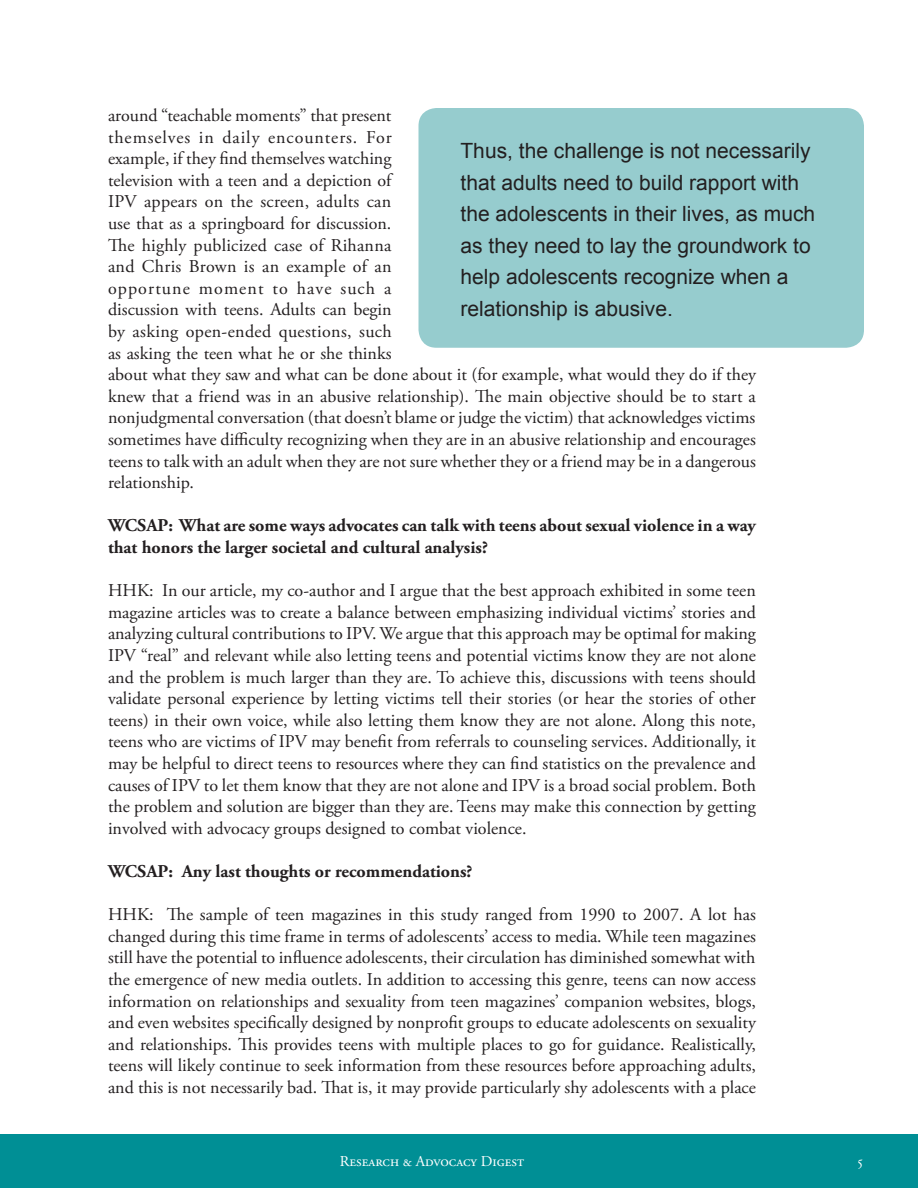
<style>
.page{position:relative;width:918px;height:1188px;background:#fff}
.page>*{position:absolute;margin:0;border:0;box-sizing:border-box;transform-origin:0 0}
.newpull{font:21px/31.5px "Arial";color:#231f20}
.newpull-2{font:18px/21.6px "Adobe Garamond Pro";color:#231f20;text-align:justify}
.newpull-3{font:700 18px/21.6px "Adobe Garamond Pro";color:#231f20}
.t1{font:15px "Adobe Garamond Pro";color:#fff}
</style>
<div class="page">
<div style="left:0;top:1134px;width:918px;height:54px;background:#008f95"></div>
<div style="left:418px;top:108px;width:446px;height:240px;background:#96ccce;border-radius:18px"></div>
<p class="newpull-2" style="left:108px;top:105px;width:650px;text-align:left">around “teachable moments” that present<br>themselves in daily encounters. For<br>example, if they find themselves watching<br>television with a teen and a depiction of<br>IPV appears on the screen, adults can<br>use that as a springboard for discussion.<br>The highly publicized case of Rihanna<br>and Chris Brown is an example of an<br>opportune moment to have such a<br>discussion with teens. Adults can begin<br>by asking open-ended questions, such<br>as asking the teen what he or she thinks<br>about what they saw and what can be done about it (for example, what would they do if they knew that a friend was in an abusive relationship). The main objective should be to start a nonjudgmental conversation (that doesn’t blame or judge the victim) that acknowledges victims sometimes have difficulty recognizing when they are in an abusive relationship and encourages teens to talk with an adult when they are not sure whether they or a friend may be in a dangerous relationship.</p>
<p class="newpull-3" style="left:108px;top:515px;width:650px">WCSAP: What are some ways advocates can talk with teens about sexual violence in a way that honors the larger societal and cultural analysis?</p>
<p class="newpull-2" style="left:108px;top:580px;width:650px">HHK: In our article, my co-author and I argue that the best approach exhibited in some teen magazine articles was to create a balance between emphasizing individual victims’ stories and analyzing cultural contributions to IPV. We argue that this approach may be optimal for making IPV “real” and relevant while also letting teens and potential victims know they are not alone and the problem is much larger than they are. To achieve this, discussions with teens should validate personal experience by letting victims tell their stories (or hear the stories of other teens) in their own voice, while also letting them know they are not alone. Along this note, teens who are victims of IPV may benefit from referrals to counseling services. Additionally, it may be helpful to direct teens to resources where they can find statistics on the prevalence and causes of IPV to let them know that they are not alone and IPV is a broad social problem. Both the problem and solution are bigger than they are. Teens may make this connection by getting involved with advocacy groups designed to combat violence.</p>
<p class="newpull-3" style="left:108px;top:861px;width:366px">WCSAP: Any last thoughts or recommendations?</p>
<p class="newpull-2" style="left:108px;top:904px;width:650px">HHK: The sample of teen magazines in this study ranged from 1990 to 2007. A lot has changed during this time frame in terms of adolescents’ access to media. While teen magazines still have the potential to influence adolescents, their circulation has diminished somewhat with the emergence of new media outlets. In addition to accessing this genre, teens can now access information on relationships and sexuality from teen magazines’ companion websites, blogs, and even websites specifically designed by nonprofit groups to educate adolescents on sexuality and relationships. This provides teens with multiple places to go for guidance. Realistically, teens will likely continue to seek information from these resources before approaching adults, and this is not necessarily bad. That is, it may provide particularly shy adolescents with a place</p>
<p class="newpull" style="left:460px;top:135px;width:356px">Thus, the challenge is not necessarily that adults need to build rapport with the adolescents in their lives, as much as they need to lay the groundwork to help adolescents recognize when a relationship is abusive.</p>
<p class="t1" style="left:340px;top:1153px;width:186px">Research &amp; Advocacy Digest</p>
<p class="t1" style="left:857px;top:1153px;width:9px">5</p>
</div>
